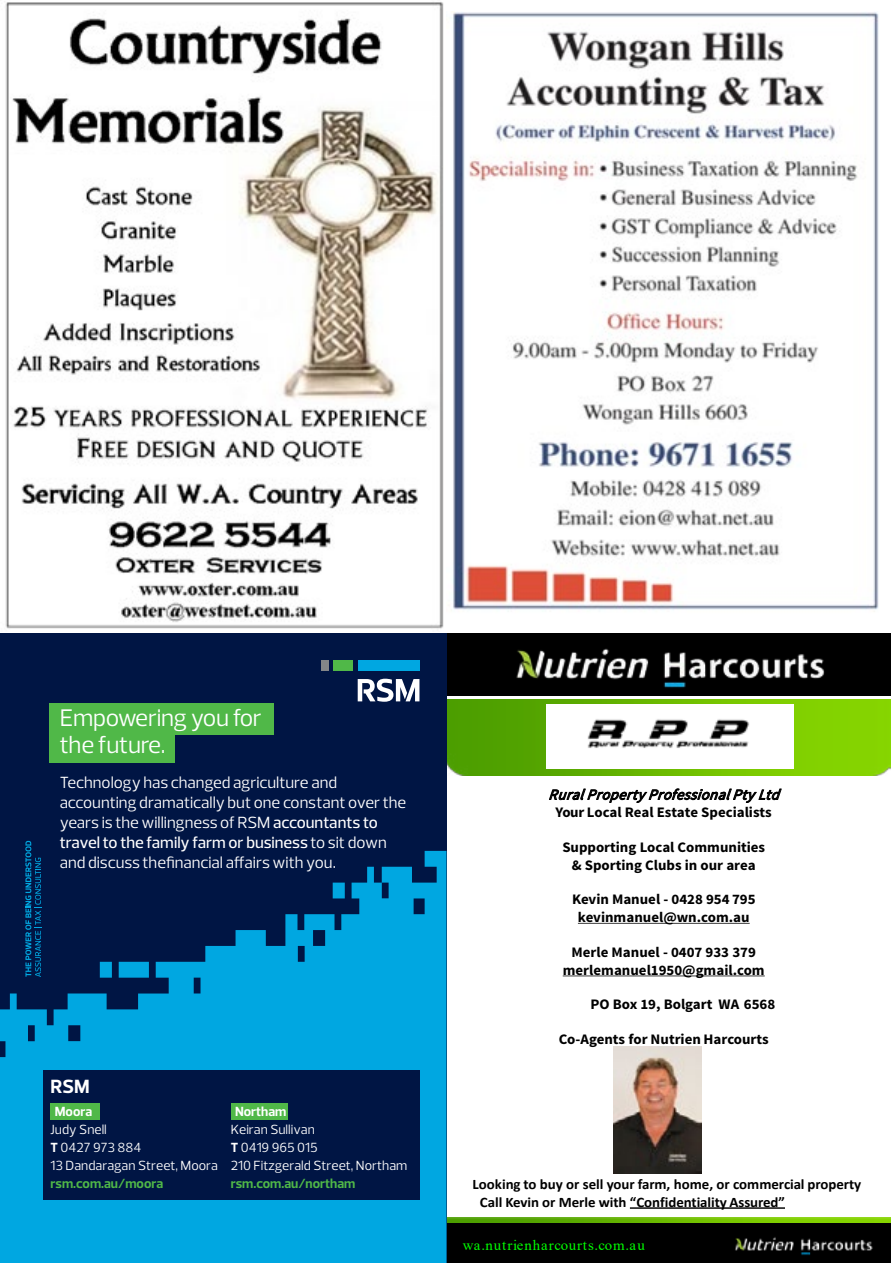
<style>
.page{position:relative;width:893px;height:1263px;background:#fff}
.page>*{position:absolute;margin:0;border:0;box-sizing:border-box;transform-origin:0 0}
.t1{font:24.45px/27.6px "Prelo";letter-spacing:-.01em;color:#fff}
.t2{font:700 19.5px "Prelo";color:#fff}
.t3{font:16.5px/19.8px "Prelo";letter-spacing:-.005em;color:#fff}
.t4{font:700 14.55px/17.4px "Source Sans Pro";color:#000;text-align:center}
.t5{font:700 14.55px/17.4px "Calibri";letter-spacing:-.005em;color:#000}
.t6{font:italic 14.55px "Source Sans Pro";color:#000}
.t7{font:14.55px "Times New Roman";letter-spacing:.055em;color:#0f0}
.t8{font:13.5px/18px "Prelo";color:#fff}
.t9{font:700 13.5px "Prelo";color:#50b848}
.t10{font:700 13.5px "Prelo";color:#fff}
.s1{font-weight:500}
.s2{font-weight:700}
</style>
<div class="page">
<img style="left:5px;top:2px;width:439px;height:627px">
<img style="left:446px;top:698px;width:445px;height:77px">
<div style="left:444px;top:633px;width:447px;height:63px;background:#000"></div>
<hr style="left:444px;top:695px;width:447px;height:3px;background:#fff">
<img style="left:516px;top:648px;width:309px;height:40px">
<div style="left:446px;top:1222px;width:445px;height:40px;background:#000"></div>
<img style="left:710px;top:1227px;width:181px;height:35px">
<svg style="left:578px;top:923px;width:172px;height:1px"></svg>
<svg style="left:563px;top:975px;width:202px;height:1px"></svg>
<svg style="left:630px;top:1207px;width:155px;height:2px"></svg>
<img style="left:446px;top:1217px;width:445px;height:5px">
<img style="left:547px;top:704px;width:246px;height:64px">
<img style="left:613px;top:1047px;width:89px;height:126px">
<img style="left:452px;top:11px;width:427px;height:601px">
<div style="left:0;top:634px;width:446px;height:629px;background:#001544"></div>
<svg style="left:0;top:851px;width:446px;height:412px;fill:#00a7e1"></svg>
<div style="left:49px;top:703px;width:225px;height:31px;background:#50b848"></div>
<div style="left:49px;top:734px;width:126px;height:28px;background:#50b848"></div>
<div style="left:358px;top:660px;width:61px;height:11px;background:#00a7e1"></div>
<div style="left:321px;top:660px;width:8px;height:11px;background:#848688"></div>
<div style="left:334px;top:660px;width:19px;height:11px;background:#50b848"></div>
<svg style="left:358px;top:679px;width:61px;height:23px"></svg>
<svg style="left:25px;top:841px;width:17px;height:136px"></svg>
<div style="left:43px;top:1070px;width:376px;height:130px;background:#001544"></div>
<div style="left:50px;top:1103px;width:50px;height:17px;background:#50b848"></div>
<div style="left:231px;top:1103px;width:57px;height:17px;background:#50b848"></div>
<h1 class="t1" style="left:60px;top:704px;width:204px">Empowering you for the future.</h1>
<p class="t3" style="left:60px;top:773px;width:348px">Technology has changed agriculture and accounting dramatically but one constant over the years is the willingness of RSM <span class="s1">accountants to travel to the family farm or business</span> to sit down and discuss thefinancial affairs with you.</p>
<h2 class="t2" style="left:51px;top:1075px;width:41px">RSM</h2>
<p class="t10" style="left:55px;top:1103px;width:39px">Moora</p>
<p class="t8" style="left:51px;top:1120px;width:169px">Judy Snell<br><span class="s2">T</span> 0427 973 884<br>13 Dandaragan Street, Moora</p>
<p class="t9" style="left:51px;top:1175px;width:114px">rsm.com.au/moora</p>
<p class="t10" style="left:235px;top:1103px;width:53px">Northam</p>
<p class="t8" style="left:231px;top:1120px;width:178px">Keiran Sullivan<br><span class="s2">T</span> 0419 965 015<br>210 Fitzgerald Street, Northam</p>
<p class="t9" style="left:231px;top:1175px;width:126px">rsm.com.au/northam</p>
<p class="t6" style="left:548px;top:786px;width:238px">RuralPropertyProfessionalPty Ltd</p>
<p class="t4" style="left:556px;top:804px;width:218px">Your Local Real Estate Specialists</p>
<p class="t4" style="left:562px;top:839px;width:204px">Supporting Local Communities &amp; Sporting Clubs in our area</p>
<p class="t4" style="left:572px;top:891px;width:185px">Kevin Manuel - 0428 954 795 kevinmanuel@wn.com.au</p>
<p class="t4" style="left:563px;top:944px;width:203px">Merle Manuel - 0407 933 379 merlemanuel1950@gmail.com</p>
<p class="t4" style="left:591px;top:996px;width:186px">PO Box 19, Bolgart WA 6568</p>
<p class="t4" style="left:559px;top:1031px;width:212px">Co-Agents for Nutrien Harcourts</p>
<p class="t5" style="left:480px;top:1175px;width:383px;text-indent:-7px">Looking to buy or sell your farm, home, or commercial property<br>Call Kevin or Merle with “Confidentiality Assured”</p>
<p class="t7" style="left:463px;top:1235px;width:183px">wa.nutrienharcourts.com.au</p>
</div>
